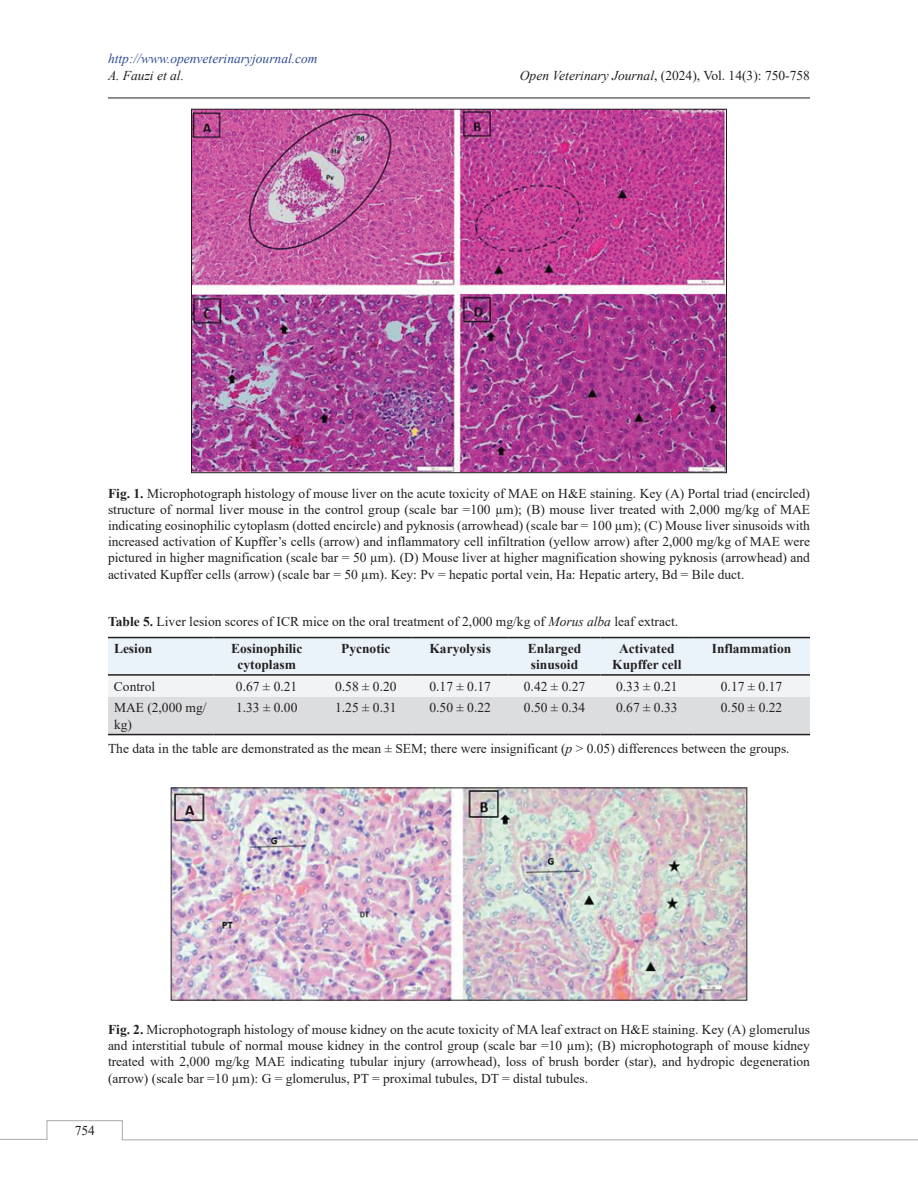
<style>
.page{position:relative;width:918px;height:1188px;background:#fff}
.page>*{position:absolute;margin:0;border:0;box-sizing:border-box;transform-origin:0 0}
.t1{font:13.5px/16.2px "Times New Roman";color:#231f20;text-align:justify}
.t2{font:700 13.5px/16.2px "Times New Roman";color:#231f20;text-align:center}
.t3{font:italic 13.5px "Times New Roman";color:#304d94}
.t4{font:italic 13.5px "Times New Roman";color:#231f20}
.s1{font-style:italic}
.s2{font-weight:700}
</style>
<div class="page">
<hr style="left:108px;top:98px;width:702px;height:1px;background:#231f20">
<svg style="left:0;top:1120px;width:918px;height:21px"></svg>
<img style="left:193px;top:111px;width:532px;height:360px">
<img style="left:173px;top:790px;width:572px;height:209px">
<svg style="left:108px;top:638px;width:702px;height:96px"></svg>
<hr style="left:108px;top:734px;width:105px;height:1px;background:#231f20">
<hr style="left:213px;top:734px;width:107px;height:1px;background:#231f20">
<hr style="left:320px;top:734px;width:92px;height:1px;background:#231f20">
<hr style="left:412px;top:734px;width:97px;height:1px;background:#231f20">
<hr style="left:509px;top:734px;width:92px;height:1px;background:#231f20">
<hr style="left:601px;top:734px;width:92px;height:1px;background:#231f20">
<hr style="left:693px;top:734px;width:117px;height:1px;background:#231f20">
<hr style="left:108px;top:637px;width:105px;height:1px;background:#231f20">
<hr style="left:213px;top:637px;width:107px;height:1px;background:#231f20">
<hr style="left:320px;top:637px;width:92px;height:1px;background:#231f20">
<hr style="left:412px;top:637px;width:97px;height:1px;background:#231f20">
<hr style="left:509px;top:637px;width:92px;height:1px;background:#231f20">
<hr style="left:601px;top:637px;width:92px;height:1px;background:#231f20">
<hr style="left:693px;top:637px;width:117px;height:1px;background:#231f20">
<hr style="left:108px;top:674px;width:105px;height:2px;background:#231f20">
<hr style="left:213px;top:674px;width:107px;height:2px;background:#231f20">
<hr style="left:320px;top:674px;width:92px;height:2px;background:#231f20">
<hr style="left:412px;top:674px;width:97px;height:2px;background:#231f20">
<hr style="left:509px;top:674px;width:92px;height:2px;background:#231f20">
<hr style="left:601px;top:674px;width:92px;height:2px;background:#231f20">
<hr style="left:693px;top:674px;width:117px;height:2px;background:#231f20">
<p class="t3" style="left:108px;top:50px;width:211px">http://www.openveterinaryjournal.com</p>
<p class="t4" style="left:108px;top:66px;width:78px">A. Fauzi et al.</p>
<p class="t1" style="left:520px;top:67px;width:292px"><span class="s1">Open Veterinary Journal</span>, (2024), Vol. 14(3): 750-758</p>
<p class="t1" style="left:108px;top:484px;width:704px"><span class="s2">Fig. 1.</span> Microphotograph histology of mouse liver on the acute toxicity of MAE on H&amp;E staining. Key (A) Portal triad (encircled) structure of normal liver mouse in the control group (scale bar =100 µm); (B) mouse liver treated with 2,000 mg/kg of MAE indicating eosinophilic cytoplasm (dotted encircle) and pyknosis (arrowhead) (scale bar = 100 µm); (C) Mouse liver sinusoids with increased activation of Kupffer’s cells (arrow) and inflammatory cell infiltration (yellow arrow) after 2,000 mg/kg of MAE were pictured in higher magnification (scale bar = 50 µm). (D) Mouse liver at higher magnification showing pyknosis (arrowhead) and activated Kupffer cells (arrow) (scale bar = 50 µm). Key: Pv = hepatic portal vein, Ha: Hepatic artery, Bd = Bile duct.</p>
<p class="t1" style="left:114px;top:608px;width:566px;line-height:26.4px;text-indent:-6px"><span class="s2">Table 5.</span> Liver lesion scores of ICR mice on the oral treatment of 2,000 mg/kg of <span class="s1">Morus alba</span> leaf extract.<br><span class="s2">Lesion</span></p>
<p class="t2" style="left:231px;top:640px;width:73px">Eosinophilic cytoplasm</p>
<p class="t2" style="left:341px;top:640px;width:51px">Pycnotic</p>
<p class="t2" style="left:429px;top:640px;width:63px">Karyolysis</p>
<p class="t2" style="left:528px;top:640px;width:55px;text-align:left">Enlarged sinusoid</p>
<p class="t2" style="left:612px;top:640px;width:71px">Activated<br>Kupffer cell</p>
<p class="t2" style="left:712px;top:640px;width:81px">Inflammation</p>
<p class="t1" style="left:114px;top:678px;width:43px">Control</p>
<p class="t1" style="left:236px;top:678px;width:63px">0.67 ± 0.21</p>
<p class="t1" style="left:335px;top:678px;width:63px">0.58 ± 0.20</p>
<p class="t1" style="left:430px;top:678px;width:63px">0.17 ± 0.17</p>
<p class="t1" style="left:524px;top:678px;width:63px">0.42 ± 0.27</p>
<p class="t1" style="left:616px;top:678px;width:63px">0.33 ± 0.21</p>
<p class="t1" style="left:721px;top:678px;width:63px">0.17 ± 0.17</p>
<p class="t1" style="left:114px;top:699px;width:94px">MAE (2,000 mg/ kg)</p>
<p class="t1" style="left:236px;top:699px;width:63px">1.33 ± 0.00</p>
<p class="t1" style="left:335px;top:699px;width:63px">1.25 ± 0.31</p>
<p class="t1" style="left:430px;top:699px;width:63px">0.50 ± 0.22</p>
<p class="t1" style="left:524px;top:699px;width:63px">0.50 ± 0.34</p>
<p class="t1" style="left:616px;top:699px;width:63px">0.67 ± 0.33</p>
<p class="t1" style="left:721px;top:699px;width:63px">0.50 ± 0.22</p>
<p class="t1" style="left:108px;top:740px;width:683px">The data in the table are demonstrated as the mean ± SEM; there were insignificant (<span class="s1">p</span> &gt; 0.05) differences between the groups.</p>
<p class="t1" style="left:108px;top:1021px;width:704px"><span class="s2">Fig. 2.</span> Microphotograph histology of mouse kidney on the acute toxicity of MA leaf extract on H&amp;E staining. Key (A) glomerulus and interstitial tubule of normal mouse kidney in the control group (scale bar =10 µm); (B) microphotograph of mouse kidney treated with 2,000 mg/kg MAE indicating tubular injury (arrowhead), loss of brush border (star), and hydropic degeneration (arrow) (scale bar =10 µm): G = glomerulus, PT = proximal tubules, DT = distal tubules.</p>
<p class="t1" style="left:75px;top:1122px;width:22px">754</p>
</div>
